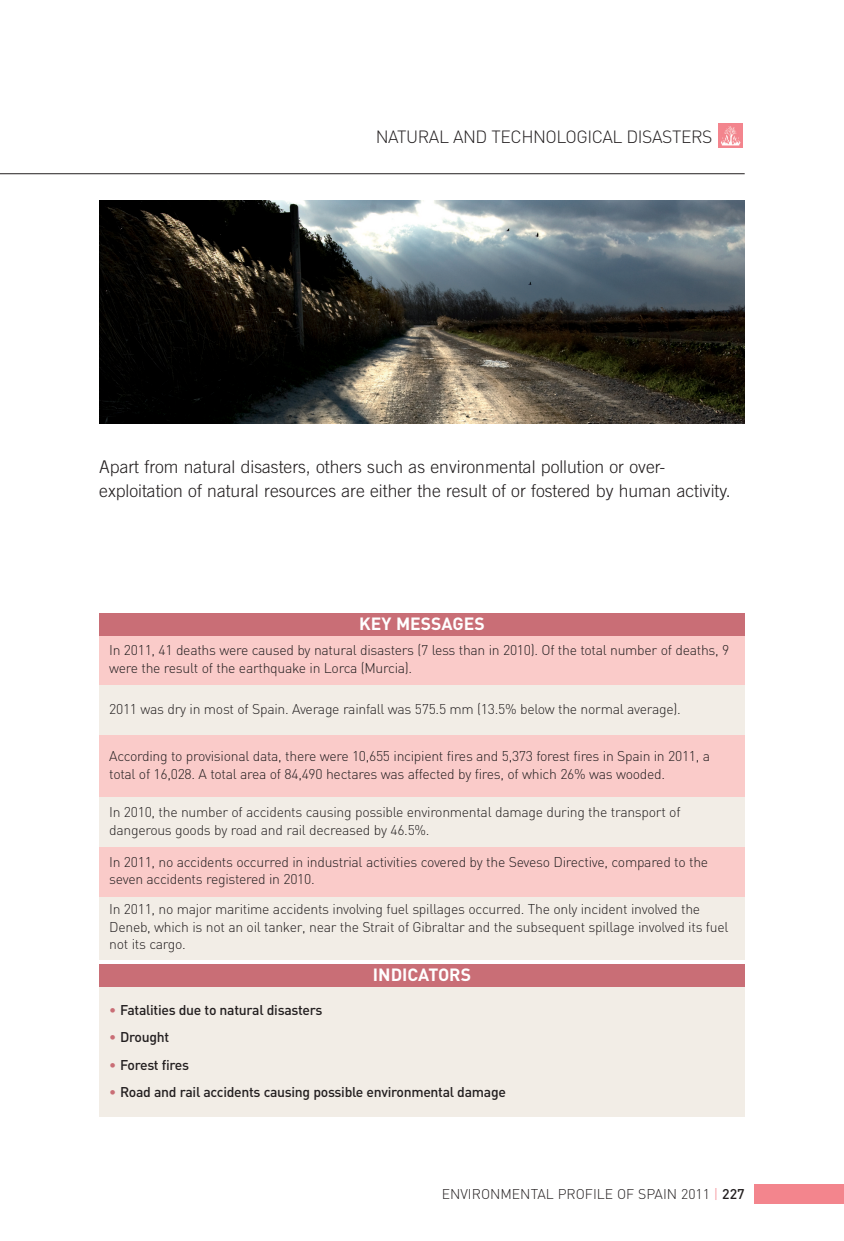
<style>
.page{position:relative;width:844px;height:1241px;background:#fff}
.page>*{position:absolute;margin:0;border:0;box-sizing:border-box;transform-origin:0 0}
.t1{font:300 17.5px/23.8px "Trade Gothic";color:#231f20}
.t2{font:300 17.5px "DIN";letter-spacing:-.025em;color:#231f20}
.t3{font:700 17.5px "DIN";color:#fff}
.t4{font:300 14px/17.5px "DIN";letter-spacing:-.02em;color:#231f20}
.t5{font:500 14px "DIN";letter-spacing:-.02em;color:#231f20}
.t6{font:300 14px "DIN";color:#231f20}
.s1{color:#c96e76}
.s2{color:#f3858d}
.s3{font-weight:500}
</style>
<div class="page">
<img style="left:99px;top:200px;width:645px;height:223px">
<div style="left:754px;top:1183px;width:89px;height:20px;background:#f3858d"></div>
<img style="left:718px;top:123px;width:24px;height:25px">
<hr style="left:0;top:173px;width:744px;height:1px;background:#231f20">
<div style="left:99px;top:986px;width:645px;height:130px;background:#f2ede6"></div>
<div style="left:99px;top:964px;width:645px;height:22px;background:#c96e76"></div>
<div style="left:99px;top:635px;width:645px;height:50px;background:#facbc9"></div>
<div style="left:99px;top:685px;width:645px;height:49px;background:#f2ede6"></div>
<div style="left:99px;top:734px;width:645px;height:63px;background:#facbc9"></div>
<div style="left:99px;top:797px;width:645px;height:50px;background:#f2ede6"></div>
<div style="left:99px;top:847px;width:645px;height:49px;background:#facbc9"></div>
<div style="left:99px;top:896px;width:645px;height:63px;background:#f2ede6"></div>
<div style="left:99px;top:613px;width:645px;height:22px;background:#c96e76"></div>
<p class="t2" style="left:375px;top:126px;width:338px">NATURAL AND TECHNOLOGICAL DISASTERS</p>
<p class="t1" style="left:99px;top:456px;width:633px">Apart from natural disasters, others such as environmental pollution or over&shy;exploitation of natural resources are either the result of or fostered by human activity.</p>
<p class="t3" style="left:359px;top:613px;width:127px">KEY MESSAGES</p>
<p class="t4" style="left:109px;top:641px;width:621px">In 2011, 41 deaths were caused by natural disasters (7 less than in 2010). Of the total number of deaths, 9 were the result of the earthquake in Lorca (Murcia).</p>
<p class="t4" style="left:109px;top:700px;width:573px">2011 was dry in most of Spain. Average rainfall was 575.5 mm (13.5% below the normal average).</p>
<p class="t4" style="left:109px;top:747px;width:602px">According to provisional data, there were 10,655 incipient fires and 5,373 forest fires in Spain in 2011, a total of 16,028. A total area of 84,490 hectares was affected by fires, of which 26% was wooded.</p>
<p class="t4" style="left:109px;top:803px;width:572px">In 2010, the number of accidents causing possible environmental damage during the transport of dangerous goods by road and rail decreased by 46.5%.</p>
<p class="t4" style="left:109px;top:853px;width:600px">In 2011, no accidents occurred in industrial activities covered by the Seveso Directive, compared to the seven accidents registered in 2010.</p>
<p class="t4" style="left:109px;top:900px;width:620px">In 2011, no major maritime accidents involving fuel spillages occurred. The only incident involved the<br>Deneb, which is not an oil tanker, near the Strait of Gibraltar and the subsequent spillage involved its fuel not its cargo.</p>
<p class="t3" style="left:373px;top:964px;width:100px">INDICATORS</p>
<p class="t5" style="left:109px;top:1001px;width:215px"><span class="s1">•</span> Fatalities due to natural disasters</p>
<p class="t5" style="left:109px;top:1028px;width:61px"><span class="s1">•</span> Drought</p>
<p class="t5" style="left:109px;top:1056px;width:81px"><span class="s1">•</span> Forest fires</p>
<p class="t5" style="left:109px;top:1083px;width:398px"><span class="s1">•</span> Road and rail accidents causing possible environmental damage</p>
<p class="t6" style="left:441px;top:1185px;width:304px">ENVIRONMENTAL PROFILE OF SPAIN 2011 <span class="s2">|</span> <span class="s3">227</span></p>
</div>
